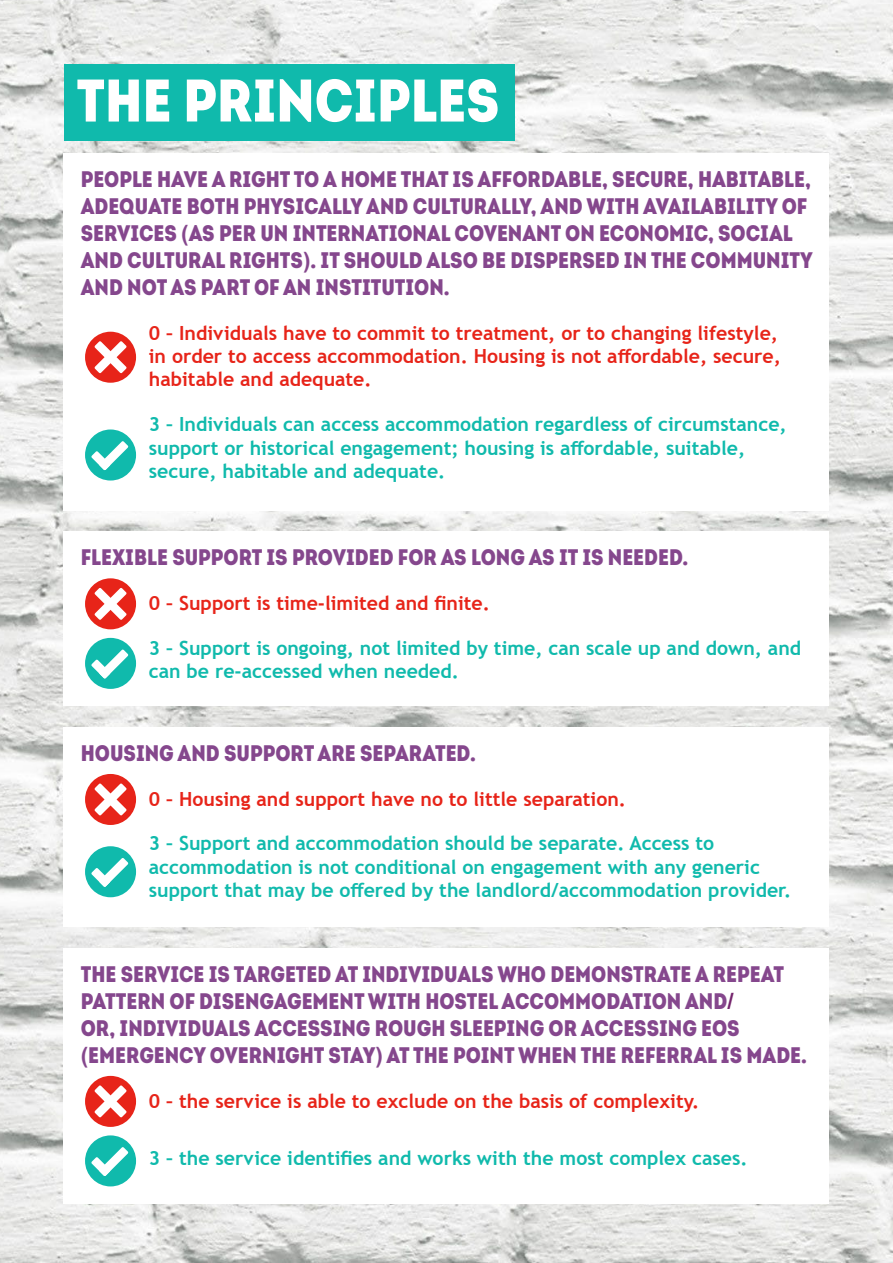
<style>
.page{position:relative;width:893px;height:1263px;background:#fff}
.page>*{position:absolute;margin:0;border:0;box-sizing:border-box;transform-origin:0 0}
.t1{font:60px "Intro Cond Black Free";color:#fff}
.t2{font:22.5px/27px "Intro Cond Black Free";color:#85478d}
.t3{font:700 19.5px/23.4px "Trebuchet MS";color:#10baac}
.t4{font:700 19.5px/23.4px "Trebuchet MS";color:#e72419}
.s1{font-family:"Arial";font-weight:700}
.s2{font-family:"Arial";font-weight:700;color:#74246c}
</style>
<div class="page">
<img style="left:0;top:0;width:893px;height:1263px">
<div style="left:64px;top:153px;width:765px;height:357px;background:#fff"></div>
<div style="left:64px;top:531px;width:765px;height:175px;background:#fff"></div>
<div style="left:64px;top:727px;width:765px;height:200px;background:#fff"></div>
<div style="left:64px;top:948px;width:765px;height:255px;background:#fff"></div>
<div style="left:64px;top:64px;width:450px;height:76px;background:#10baac"></div>
<div style="left:85px;top:429px;width:51px;height:51px;background:#10baac;border-radius:50%"></div>
<svg style="left:91px;top:441px;width:38px;height:30px"></svg>
<div style="left:85px;top:638px;width:51px;height:51px;background:#10baac;border-radius:50%"></div>
<svg style="left:91px;top:649px;width:38px;height:30px"></svg>
<div style="left:85px;top:846px;width:51px;height:51px;background:#10baac;border-radius:50%"></div>
<svg style="left:91px;top:858px;width:38px;height:29px"></svg>
<div style="left:85px;top:1135px;width:51px;height:51px;background:#10baac;border-radius:50%"></div>
<svg style="left:91px;top:1147px;width:38px;height:29px"></svg>
<div style="left:85px;top:1076px;width:51px;height:51px;background:#e72419;border-radius:50%"></div>
<svg style="left:94px;top:1085px;width:33px;height:33px"></svg>
<div style="left:85px;top:774px;width:51px;height:51px;background:#e72419;border-radius:50%"></div>
<svg style="left:94px;top:783px;width:33px;height:33px"></svg>
<div style="left:85px;top:578px;width:51px;height:51px;background:#e72419;border-radius:50%"></div>
<svg style="left:94px;top:588px;width:33px;height:32px"></svg>
<div style="left:85px;top:332px;width:51px;height:51px;background:#e72419;border-radius:50%"></div>
<svg style="left:94px;top:341px;width:33px;height:33px"></svg>
<h1 class="t1" style="left:77px;top:60px;width:424px">THE PRINCIPLES</h1>
<p class="t2" style="left:81px;top:165px;width:733px">PEOPLE HAVE A RIGHT TO A HOME THAT IS AFFORDABLE, SECURE, HABITABLE, ADEQUATE BOTH PHYSICALLY AND CULTURALLY, AND WITH AVAILABILITY OF SERVICES <span class="s1">(</span>AS PER UN INTERNATIONAL COVENANT ON ECONOMIC, SOCIAL AND CULTURAL RIGHTS<span class="s1">)</span>. IT SHOULD ALSO BE DISPERSED IN THE COMMUNITY AND NOT AS PART OF AN INSTITUTION.</p>
<p class="t4" style="left:149px;top:321px;width:634px">0 – Individuals have to commit to treatment, or to changing lifestyle, in order to access accommodation. Housing is not affordable, secure, habitable and adequate.</p>
<p class="t3" style="left:149px;top:412px;width:639px">3 – Individuals can access accommodation regardless of circumstance, support or historical engagement; housing is affordable, suitable, secure, habitable and adequate.</p>
<p class="t2" style="left:81px;top:543px;width:609px">FLEXIBLE SUPPORT IS PROVIDED FOR AS LONG AS IT IS NEEDED.</p>
<p class="t4" style="left:149px;top:591px;width:343px">0 – Support is time-limited and finite.</p>
<p class="t3" style="left:149px;top:636px;width:654px">3 – Support is ongoing, not limited by time, can scale up and down, and can be re-accessed when needed.</p>
<p class="t2" style="left:81px;top:739px;width:397px">HOUSING AND SUPPORT ARE SEPARATED.</p>
<p class="t4" style="left:149px;top:787px;width:479px">0 – Housing and support have no to little separation.</p>
<p class="t3" style="left:149px;top:832px;width:644px">3 – Support and accommodation should be separate. Access to accommodation is not conditional on engagement with any generic support that may be offered by the landlord/accommodation provider.</p>
<p class="t2" style="left:81px;top:960px;width:728px">THE SERVICE IS TARGETED AT INDIVIDUALS WHO DEMONSTRATE A REPEAT PATTERN OF DISENGAGEMENT WITH HOSTEL ACCOMMODATION AND<span class="s2">/<br></span>OR, INDIVIDUALS ACCESSING ROUGH SLEEPING OR ACCESSING EOS <span class="s1">(</span>EMERGENCY OVERNIGHT STAY<span class="s1">)</span> AT THE POINT WHEN THE REFERRAL IS MADE.</p>
<p class="t4" style="left:149px;top:1089px;width:552px">0 – the service is able to exclude on the basis of complexity.</p>
<p class="t3" style="left:149px;top:1147px;width:600px">3 – the service identifies and works with the most complex cases.</p>
</div>
